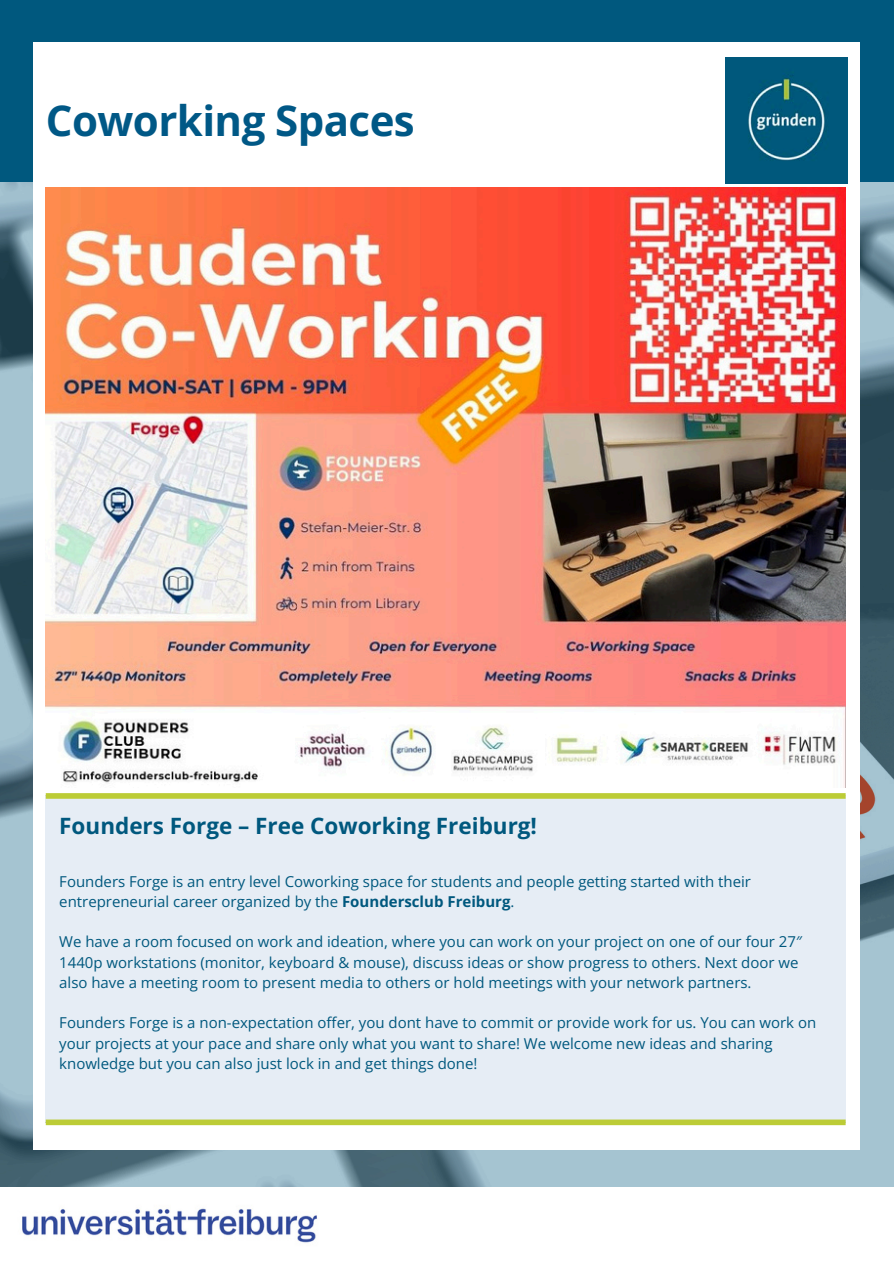
<style>
.page{position:relative;width:894px;height:1264px;background:#fff}
.page>*{position:absolute;margin:0;border:0;box-sizing:border-box;transform-origin:0 0}
.t1{font:700 42px "Open Sans";letter-spacing:-.015em;color:#005886}
.t2{font:700 22.5px "Open Sans";color:#00587e}
.t3{font:15px/20.2px "Open Sans";color:#00587e}
.s1{font-weight:700}
</style>
<div class="page">
<div style="left:0;top:0;width:893px;height:1263px;background:#00587e"></div>
<img style="left:0;top:183px;width:893px;height:1004px">
<div style="left:34px;top:43px;width:825px;height:1106px;background:#fff"></div>
<div style="left:46px;top:795px;width:799px;height:327px;background:#e6edf5"></div>
<div style="left:46px;top:793px;width:799px;height:5px;background:#bccc36"></div>
<div style="left:46px;top:1119px;width:799px;height:6px;background:#bccc36"></div>
<div style="left:0;top:1187px;width:893px;height:76px;background:#fff"></div>
<img style="left:22px;top:1208px;width:295px;height:35px">
<img style="left:725px;top:57px;width:122px;height:126px">
<img style="left:46px;top:188px;width:798px;height:595px">
<p class="t1" style="left:46px;top:91px;width:370px">Coworking Spaces</p>
<h1 class="t2" style="left:59px;top:809px;width:479px">Founders Forge – Free Coworking Freiburg!</h1>
<p class="t3" style="left:59px;top:870px;width:693px">Founders Forge is an entry level Coworking space for students and people getting started with their entrepreneurial career organized by the <span class="s1">Foundersclub Freiburg</span>.</p>
<p class="t3" style="left:59px;top:931px;width:744px">We have a room focused on work and ideation, where you can work on your project on one of our four 27″<br>1440p workstations (monitor, keyboard &amp; mouse), discuss ideas or show progress to others. Next door we also have a meeting room to present media to others or hold meetings with your network partners.</p>
<p class="t3" style="left:59px;top:1012px;width:758px">Founders Forge is a non-expectation offer, you dont have to commit or provide work for us. You can work on your projects at your pace and share only what you want to share! We welcome new ideas and sharing knowledge but you can also just lock in and get things done!</p>
</div>
